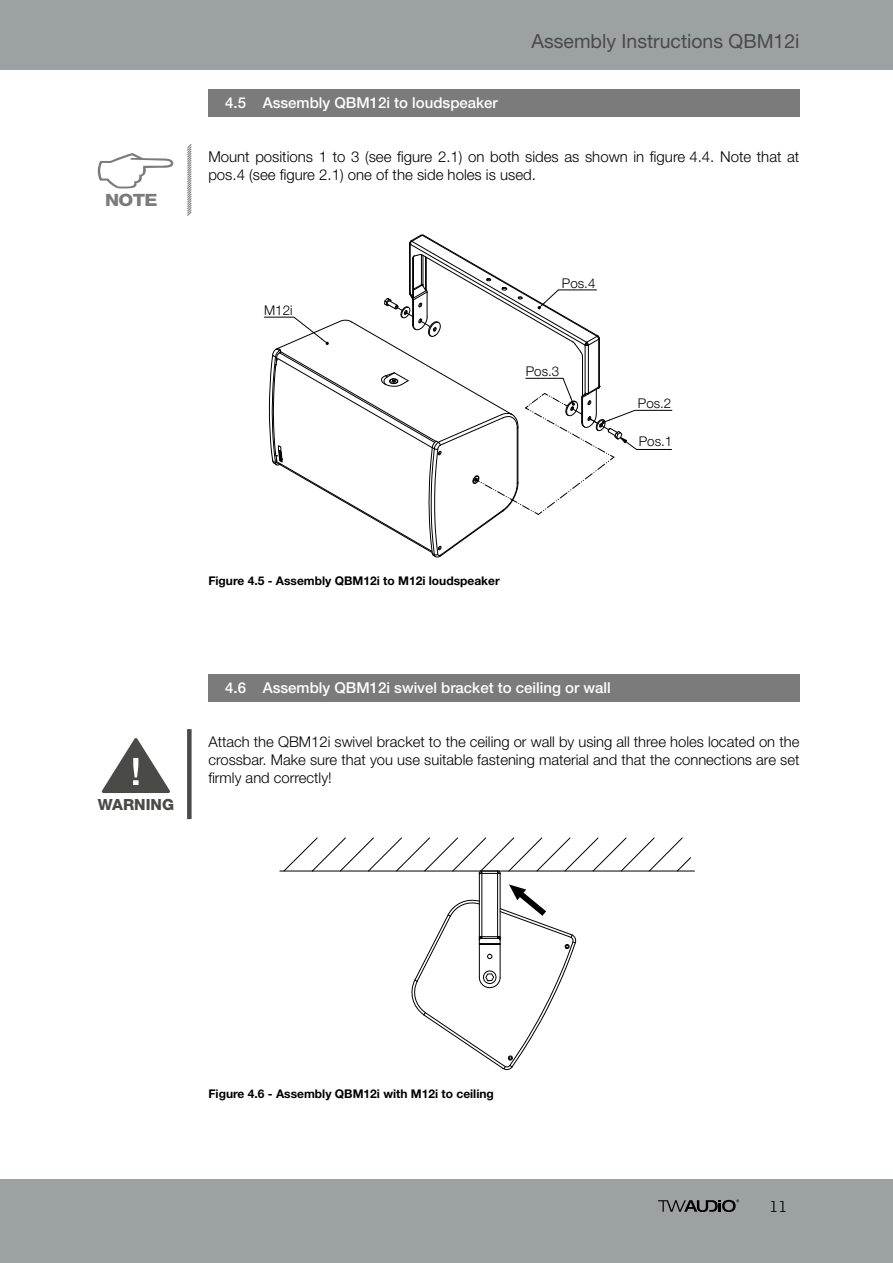
<style>
.page{position:relative;width:893px;height:1263px;background:#fff}
.page>*{position:absolute;margin:0;border:0;box-sizing:border-box;transform-origin:0 0}
.t1{font:19.5px "Helvetica Neue LT Std";color:#4a4a49}
.t2{font:800 16.95px "Helvetica Neue LT Std";color:#7c7b7b;scale:1.12 1}
.t3{font:300 16.5px "Lexia";color:#000}
.t4{font:800 15.45px "Helvetica Neue LT Std";color:#4a4a49}
.t5{font:300 15px/18px "Helvetica Neue LT Std";color:#000}
.t6{font:500 15px "Helvetica Neue LT Std";color:#fff}
.t7{font:300 14.85px/18px "Helvetica Neue LT Std";color:#000;text-align:justify}
.t8{font:300 13.35px "Helvetica Neue LT Std";color:#000}
.t9{font:700 12px "Helvetica Neue LT Std";color:#000}
</style>
<div class="page">
<div style="left:0;top:0;width:893px;height:69px;background:#9ca1a2"></div>
<div style="left:0;top:1179px;width:893px;height:84px;background:#9ca1a2"></div>
<svg style="left:658px;top:1199px;width:81px;height:13px"></svg>
<div style="left:208px;top:674px;width:591px;height:28px;background:#7c7b7b"></div>
<div style="left:187px;top:729px;width:5px;height:90px;background:#4a4a49"></div>
<svg style="left:102px;top:738px;width:68px;height:55px"></svg>
<div style="left:208px;top:89px;width:591px;height:28px;background:#7c7b7b"></div>
<svg style="left:98px;top:153px;width:75px;height:35px"></svg>
<svg style="left:187px;top:144px;width:5px;height:72px"></svg>
<svg style="left:264px;top:235px;width:408px;height:322px"></svg>
<hr style="left:479px;top:873px;width:1px;height:64px;background:#000">
<hr style="left:482px;top:873px;width:1px;height:64px;background:#000">
<hr style="left:500px;top:873px;width:1px;height:64px;background:#000">
<hr style="left:497px;top:873px;width:1px;height:64px;background:#000">
<svg style="left:284px;top:838px;width:407px;height:36px"></svg>
<hr style="left:312px;top:871px;width:382px;height:1px;background:#000">
<hr style="left:280px;top:871px;width:32px;height:1px;background:#000">
<svg style="left:411px;top:884px;width:165px;height:186px"></svg>
<p class="t2" style="left:105px;top:190px;width:48px">NOTE</p>
<p class="t6" style="left:225px;top:94px;width:274px">4.5 Assembly QBM12i to loudspeaker</p>
<h1 class="t1" style="left:532px;top:29px;width:269px">Assembly Instructions QBM12i</h1>
<p class="t5" style="left:208px;top:147px;width:593px">Mount positions 1 to 3 (see figure 2.1) on both sides as shown in figure 4.4. Note that at pos.4 (see figure 2.1) one of the side holes is used.</p>
<p class="t8" style="left:264px;top:302px;width:30px">M12i</p>
<p class="t8" style="left:562px;top:275px;width:35px">Pos.4</p>
<p class="t8" style="left:526px;top:363px;width:35px">Pos.3</p>
<p class="t8" style="left:638px;top:395px;width:35px">Pos.2</p>
<p class="t8" style="left:639px;top:433px;width:35px">Pos.1</p>
<p class="t9" style="left:208px;top:573px;width:293px">Figure 4.5 - Assembly QBM12i to M12i loudspeaker</p>
<p class="t4" style="left:98px;top:795px;width:78px">WARNING</p>
<p class="t6" style="left:225px;top:679px;width:387px">4.6 Assembly QBM12i swivel bracket to ceiling or wall</p>
<p class="t7" style="left:208px;top:732px;width:593px">Attach the QBM12i swivel bracket to the ceiling or wall by using all three holes located on the crossbar. Make sure that you use suitable fastening material and that the connections are set firmly and correctly!</p>
<p class="t9" style="left:208px;top:1086px;width:287px">Figure 4.6 - Assembly QBM12i with M12i to ceiling</p>
<p class="t3" style="left:769px;top:1195px;width:19px">11</p>
</div>
